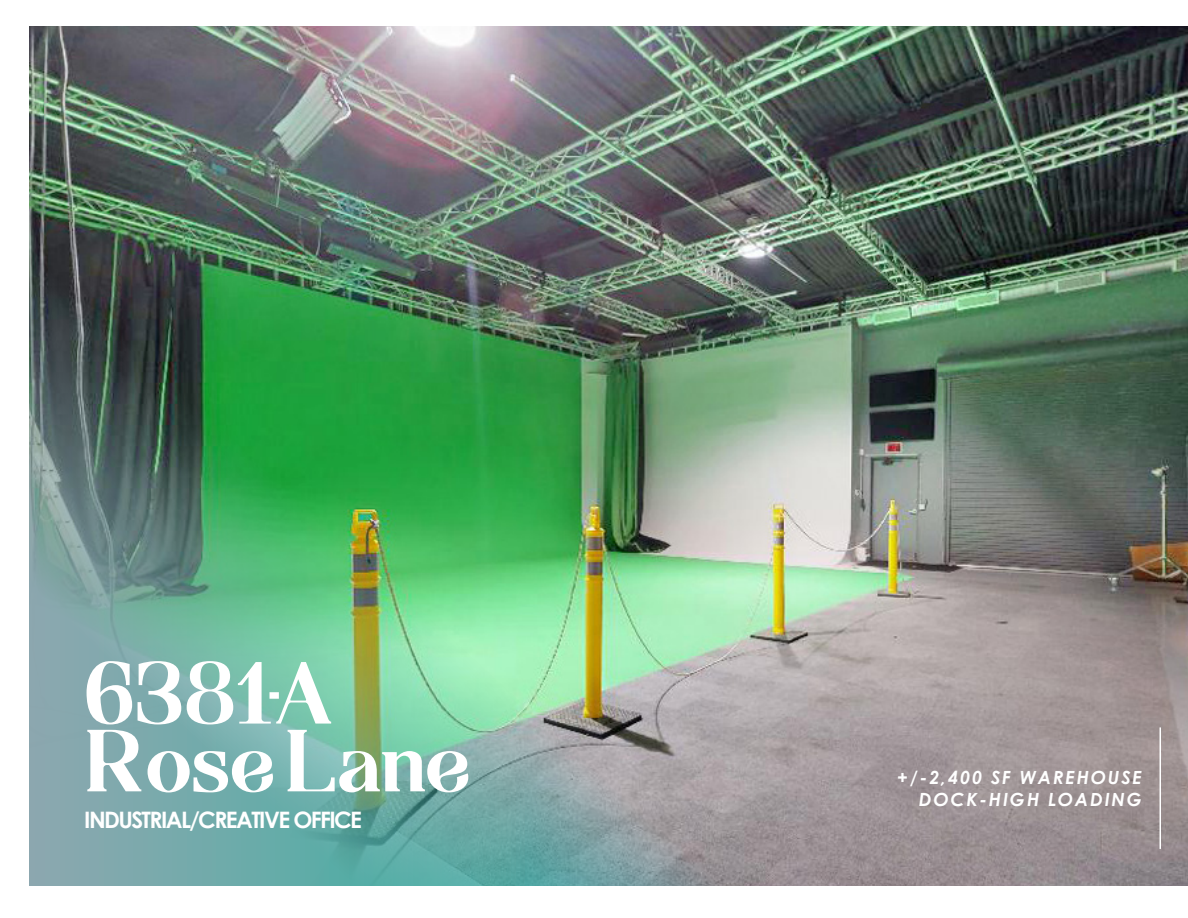
<style>
.page{position:relative;width:1188px;height:918px;background:#fff}
.page>*{position:absolute;margin:0;border:0;box-sizing:border-box;transform-origin:0 0}
.t1{font:76.95px/67.8px "Agne";color:#fff}
.t2{font:700 22.65px "Century Gothic";letter-spacing:-.07em;color:#fff}
.t3{font:italic 700 18.15px/22.6px "Century Gothic";letter-spacing:.1em;color:#fff;text-align:right}
</style>
<div class="page">
<img style="left:30px;top:27px;width:1158px;height:858px">
<hr style="left:1160px;top:727px;width:1px;height:122px;background:#fff">
<div style="left:269px;top:692px;width:10px;height:7px;background:#fff"></div>
<h1 class="t1" style="left:84px;top:659px;width:388px">6381A<br>Rose Lane</h1>
<p class="t2" style="left:84px;top:803px;width:279px">INDUSTRIAL/CREATIVE OFFICE</p>
<p class="t3" style="left:897px;top:765px;width:247px">+/-2,400 SF WAREHOUSE<br>DOCK-HIGH LOADING</p>
</div>
